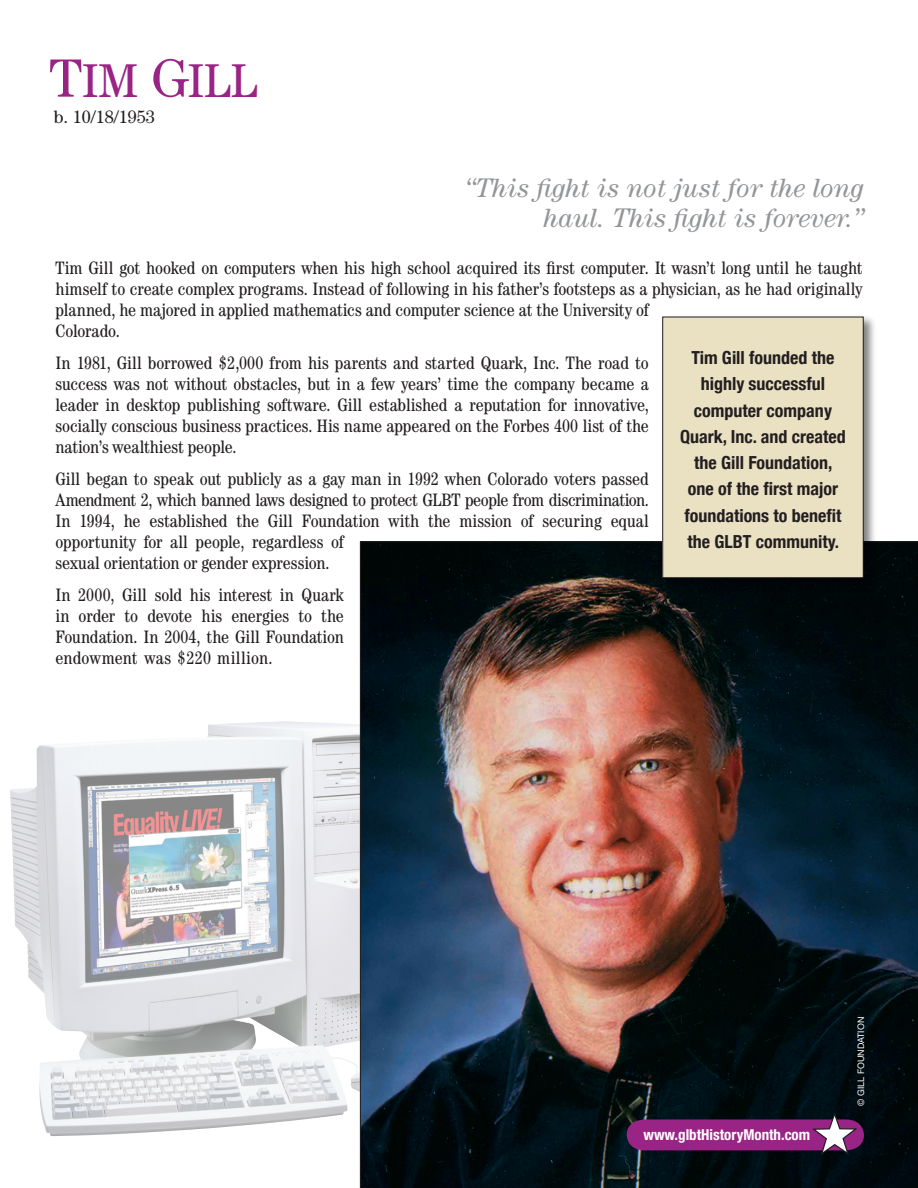
<style>
.page{position:relative;width:918px;height:1188px;background:#fff}
.page>*{position:absolute;margin:0;border:0;box-sizing:border-box;transform-origin:0 0}
.t1{font:47.55px "Century";color:#9a2485}
.t2{font:italic 27px/30px "Century";color:#939598;text-align:right}
.t3{font:condensed 18px/21px "Century";letter-spacing:-.005em;color:#231f20}
.t4{font:700 condensed 18px/26.2px "Helvetica Neue";color:#231f20;text-align:center}
.t5{font:18px "Century";color:#231f20}
.t6{font:700 condensed 15px "Helvetica Neue";color:#fff}
.t7{font:9px "Helvetica Neue";color:#fff}
.s1{font-size:54px}
</style>
<div class="page">
<img style="left:10px;top:721px;width:350px;height:386px">
<img style="left:360px;top:541px;width:558px;height:647px">
<div style="left:659px;top:314px;width:219px;height:278px;background:#000007;opacity:.5"></div>
<div style="left:663px;top:317px;width:200px;height:261px;background:#eae1c3"></div>
<div style="left:662px;top:317px;width:202px;height:261px;border:1px solid #231f20"></div>
<svg style="left:627px;top:1113px;width:237px;height:42px;background:#712869"></svg>
<h1 class="t1" style="left:49px;top:53px;width:210px"><span class="s1">T</span>im <span class="s1">G</span>ill</h1>
<p class="t5" style="left:54px;top:106px;width:103px">b. 10/18/1953</p>
<h2 class="t2" style="left:465px;top:172px;width:400px">“This fight is not just for the long haul. This fight is forever.”</h2>
<p class="t3" style="left:56px;top:258px;width:809px">Tim Gill got hooked on computers when his high school acquired its first computer. It wasn’t long until he taught himself to create complex programs. Instead of following in his father’s footsteps as a physician, as he had originally planned, he majored in applied mathematics and computer science at the University of<br>Colorado.</p>
<p class="t3" style="left:56px;top:352px;width:595px;text-align:justify">In 1981, Gill borrowed $2,000 from his parents and started Quark, Inc. The road to success was not without obstacles, but in a few years’ time the company became a leader in desktop publishing software. Gill established a reputation for innovative, socially conscious business practices. His name appeared on the Forbes 400 list of the nation’s wealthiest people.</p>
<p class="t3" style="left:56px;top:468px;width:595px">Gill began to speak out publicly as a gay man in 1992 when Colorado voters passed Amendment 2, which banned laws designed to protect GLBT people from discrimination.<br>In 1994, he established the Gill Foundation with the mission of securing equal opportunity for all people, regardless of<br>sexual orientation or gender expression.</p>
<p class="t3" style="left:56px;top:584px;width:290px;text-align:justify">In 2000, Gill sold his interest in Quark in order to devote his energies to the Foundation. In 2004, the Gill Foundation endowment was $220 million.</p>
<p class="t4" style="left:680px;top:344px;width:167px">Tim Gill founded the highly successful computer company<br>Quark, Inc. and created the Gill Foundation, one of the first major foundations to benefit the GLBT community.</p>
<p class="t6" style="left:643px;top:1126px;width:168px">www.glbtHistoryMonth.com</p>
<p class="t7" style="left:855px;top:1106px;width:89px;rotate:-90deg">© GILL FOUNDATION</p>
</div>
